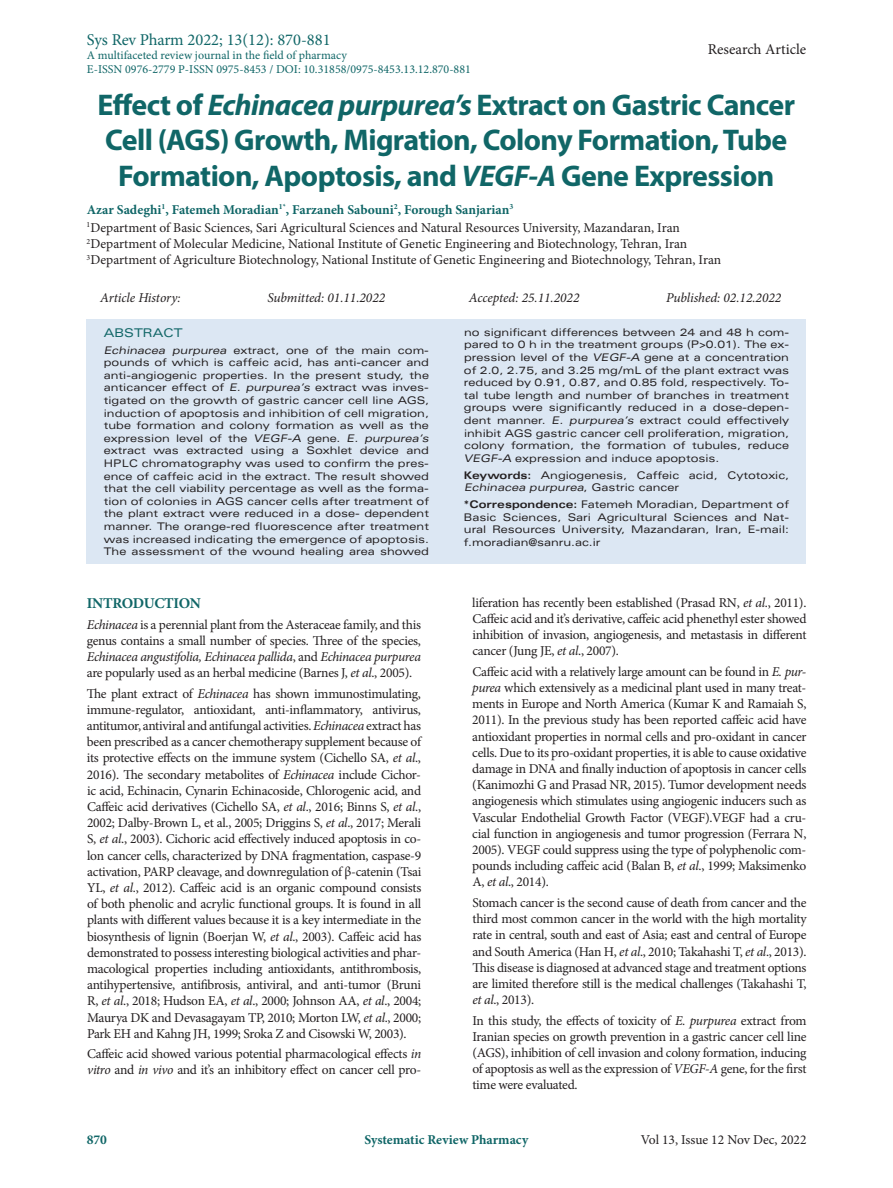
<style>
.page{position:relative;width:893px;height:1188px;background:#fff}
.page>*{position:absolute;margin:0;border:0;box-sizing:border-box;transform-origin:0 0}
.t1{font:700 30px/35.4px "Myriad Pro";letter-spacing:-.02em;color:#106667;text-align:center}
.t2{font:16.5px "Minion Pro";color:#106667}
.t3{font:15px "Minion Pro";color:#231f20}
.t4{font:700 15px "Minion Pro";letter-spacing:-.02em;color:#106667}
.t5{font:13.5px/16.2px "Minion Pro";letter-spacing:-.015em;color:#231f20;text-align:justify}
.t6{font:italic 13.5px "Minion Pro";letter-spacing:-.005em;color:#231f20}
.t7{font:700 13.5px "Minion Pro";color:#106667}
.t8{font:12px "Minion Pro";color:#106667}
.t9{font:expanded 12px "Univers LT Std";color:#106667}
.t10{font:expanded 10.5px/12.6px "Univers LT Std";color:#231f20}
.s1{font-style:italic}
.s2{font-weight:700;color:#106667}
.s3{font-weight:700}
</style>
<div class="page">
<div style="left:87px;top:320px;width:719px;height:244px;background:#dce7f3"></div>
<p class="t2" style="left:87px;top:28px;width:245px">Sys Rev Pharm 2022; 13(12): 870-881</p>
<p class="t8" style="left:87px;top:47px;width:262px">A multifaceted review journal in the field of pharmacy</p>
<p class="t3" style="left:708px;top:39px;width:100px">Research Article</p>
<h1 class="t1" style="left:98px;top:86px;width:699px">Effect of <span class="s1">Echinacea purpurea’s</span> Extract on Gastric Cancer<br>Cell (AGS) Growth, Migration, Colony Formation, Tube<br>Formation, Apoptosis, and <span class="s1">VEGF-A</span> Gene Expression</h1>
<p class="t5" style="left:87px;top:200px;width:595px;line-height:18.3px"><span class="s2">Azar Sadeghi</span><sup>1</sup><span class="s2">, Fatemeh Moradian</span><sup>1*</sup><span class="s2">, Farzaneh Sabouni</span><sup>2</sup><span class="s2">, Forough Sanjarian</span><sup>3<br></sup><sup>1</sup>Department of Basic Sciences, Sari Agricultural Sciences and Natural Resources University, Mazandaran, Iran</p>
<p class="t5" style="left:87px;top:236px;width:636px"><sup>2</sup>Department of Molecular Medicine, National Institute of Genetic Engineering and Biotechnology, Tehran, Iran<br><sup>3</sup>Department of Agriculture Biotechnology, National Institute of Genetic Engineering and Biotechnology, Tehran, Iran</p>
<p class="t8" style="left:87px;top:61px;width:385px">E-ISSN 0976-2779 P-ISSN 0975-8453 / DOI: 10.31858/0975-8453.13.12.870-881</p>
<p class="t6" style="left:100px;top:288px;width:82px">Article History:</p>
<p class="t6" style="left:267px;top:288px;width:119px">Submitted: 01.11.2022</p>
<p class="t6" style="left:469px;top:288px;width:112px">Accepted: 25.11.2022</p>
<p class="t6" style="left:666px;top:288px;width:117px">Published: 02.12.2022</p>
<p class="t9" style="left:104px;top:325px;width:80px">ABSTRACT</p>
<p class="t10" style="left:104px;top:343px;width:329px"><span class="s1">Echinacea purpurea</span> extract, one of the main com&shy;pounds of which is caffeic acid, has anti-cancer and anti-angiogenic properties. In the present study, the anticancer effect of <span class="s1">E. purpurea’s</span> extract was inves&shy;tigated on the growth of gastric cancer cell line AGS, induction of apoptosis and inhibition of cell migration, tube formation and colony formation as well as the expression level of the <span class="s1">VEGF-A</span> gene. <span class="s1">E. purpurea’s </span>extract was extracted using a Soxhlet device and HPLC chromatography was used to confirm the pres&shy;ence of caffeic acid in the extract. The result showed that the cell viability percentage as well as the forma&shy;tion of colonies in AGS cancer cells after treatment of the plant extract were reduced in a dose- dependent manner. The orange-red fluorescence after treatment was increased indicating the emergence of apoptosis.<br>The assessment of the wound healing area showed</p>
<p class="t4" style="left:87px;top:593px;width:115px">INTRODUCTION</p>
<p class="t5" style="left:87px;top:616px;width:336px"><span class="s1">Echinacea</span> is a perennial plant from the Asteraceae family, and this genus contains a small number of species. Three of the species, <span class="s1">Echinacea angustifolia, Echinacea pallida</span>, and <span class="s1">Echinacea purpurea </span>are popularly used as an herbal medicine (Barnes J, <span class="s1">et al</span>., 2005).</p>
<p class="t5" style="left:87px;top:685px;width:336px">The plant extract of <span class="s1">Echinacea</span> has shown immunostimulating, immune-regulator, antioxidant, anti-inflammatory, antivirus, antitumor, antiviral and antifungal activities. <span class="s1">Echinacea</span> extract has been prescribed as a cancer chemotherapy supplement because of its protective effects on the immune system (Cichello SA, <span class="s1">et al</span>., 2016). The secondary metabolites of <span class="s1">Echinacea</span> include Cichor&shy;ic acid, Echinacin, Cynarin Echinacoside, Chlorogenic acid, and Caffeic acid derivatives (Cichello SA, <span class="s1">et al</span>., 2016; Binns S, <span class="s1">et al</span>., 2002; Dalby-Brown L, et al., 2005; Driggins S, <span class="s1">et al</span>., 2017; Merali S, <span class="s1">et al</span>., 2003). Cichoric acid effectively induced apoptosis in co&shy;lon cancer cells, characterized by DNA fragmentation, caspase-9 activation, PARP cleavage, and downregulation of β-catenin (Tsai YL, <span class="s1">et al</span>., 2012). Caffeic acid is an organic compound consists of both phenolic and acrylic functional groups. It is found in all plants with different values because it is a key intermediate in the biosynthesis of lignin (Boerjan W, <span class="s1">et al</span>., 2003). Caffeic acid has demonstrated to possess interesting biological activities and phar&shy;macological properties including antioxidants, antithrombosis, antihypertensive, antifibrosis, antiviral, and anti-tumor (Bruni R, <span class="s1">et al</span>., 2018; Hudson EA, <span class="s1">et al</span>., 2000; Johnson AA, <span class="s1">et al</span>., 2004; Maurya DK and Devasagayam TP, 2010; Morton LW, <span class="s1">et al</span>., 2000; Park EH and Kahng JH, 1999; Sroka Z and Cisowski W, 2003).</p>
<p class="t5" style="left:87px;top:1046px;width:336px">Caffeic acid showed various potential pharmacological effects <span class="s1">in vitro</span> and <span class="s1">in vivo</span> and it’s an inhibitory effect on cancer cell pro-</p>
<p class="t10" style="left:464px;top:326px;width:327px;text-align:justify">no significant differences between 24 and 48 h com&shy;pared to 0 h in the treatment groups (P&gt;0.01). The ex&shy;pression level of the <span class="s1">VEGF-A</span> gene at a concentration of 2.0, 2.75, and 3.25 mg/mL of the plant extract was reduced by 0.91, 0.87, and 0.85 fold, respectively. To&shy;tal tube length and number of branches in treatment groups were significantly reduced in a dose-depen&shy;dent manner. <span class="s1">E. purpurea’s</span> extract could effectively inhibit AGS gastric cancer cell proliferation, migration, colony formation, the formation of tubules, reduce <span class="s1">VEGF-A</span> expression and induce apoptosis.</p>
<p class="t10" style="left:464px;top:468px;width:327px"><span class="s3">Keywords:</span> Angiogenesis, Caffeic acid, Cytotoxic,<br><span class="s1">Echinacea purpurea</span>, G a st r i c c a n ce r</p>
<p class="t10" style="left:464px;top:498px;width:327px;text-align:justify"><span class="s3">*Correspondence:</span> Fatemeh Moradian, Department of Basic Sciences, Sari Agricultural Sciences and Nat&shy;ural Resources University, Mazandaran, Iran, E-mail: f.moradian@sanru.ac.ir</p>
<p class="t5" style="left:472px;top:594px;width:336px">liferation has recently been established (Prasad RN, <span class="s1">et al</span>., 2011).<br>Caffeic acid and it’s derivative, caffeic acid phenethyl ester showed inhibition of invasion, angiogenesis, and metastasis in different cancer (Jung JE, <span class="s1">et al</span>., 2007).</p>
<p class="t5" style="left:472px;top:664px;width:336px">Caffeic acid with a relatively large amount can be found in <span class="s1">E. pur&shy;purea</span> which extensively as a medicinal plant used in many treat&shy;ments in Europe and North America (Kumar K and Ramaiah S, 2011). In the previous study has been reported caffeic acid have antioxidant properties in normal cells and pro-oxidant in cancer cells. Due to its pro-oxidant properties, it is able to cause oxidative damage in DNA and finally induction of apoptosis in cancer cells (Kanimozhi G and Prasad NR, 2015). Tumor development needs angiogenesis which stimulates using angiogenic inducers such as Vascular Endothelial Growth Factor (VEGF).VEGF had a cru&shy;cial function in angiogenesis and tumor progression (Ferrara N, 2005). VEGF could suppress using the type of polyphenolic com&shy;pounds including caffeic acid (Balan B, <span class="s1">et al</span>., 1999; Maksimenko A, <span class="s1">et al</span>., 2014).</p>
<p class="t5" style="left:472px;top:895px;width:336px">Stomach cancer is the second cause of death from cancer and the third most common cancer in the world with the high mortality rate in central, south and east of Asia; east and central of Europe and South America (Han H, <span class="s1">et al</span>., 2010; Takahashi T, <span class="s1">et al</span>., 2013).<br>This disease is diagnosed at advanced stage and treatment options are limited therefore still is the medical challenges (Takahashi T, <span class="s1">et al</span>., 2013).</p>
<p class="t5" style="left:472px;top:1012px;width:336px">In this study, the effects of toxicity of <span class="s1">E. purpurea</span> extract from Iranian species on growth prevention in a gastric cancer cell line (AGS), inhibition of cell invasion and colony formation, inducing of apoptosis as well as the expression of <span class="s1">VEGF-A</span> gene, for the first time were evaluated.</p>
<p class="t7" style="left:87px;top:1130px;width:22px">870</p>
<p class="t7" style="left:365px;top:1130px;width:165px">Systematic Review Pharmacy</p>
<p class="t5" style="left:641px;top:1132px;width:167px">Vol 13, Issue 12 Nov Dec, 2022</p>
</div>
